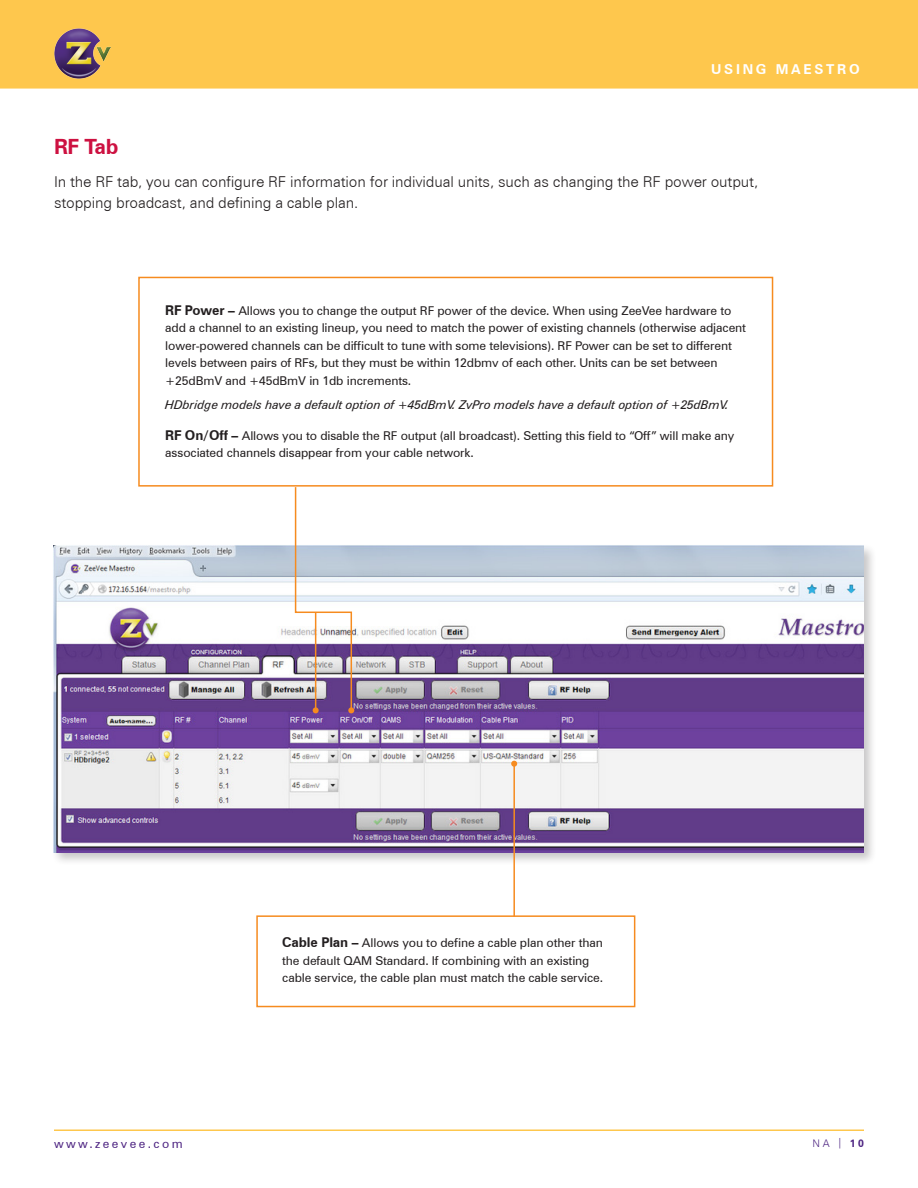
<style>
.page{position:relative;width:918px;height:1188px;background:#fff}
.page>*{position:absolute;margin:0;border:0;box-sizing:border-box;transform-origin:0 0}
.subs_red_app_note_ma{font:700 21px "Zurich BT";color:#cd1141}
._10_over_14_body_app{font:300 15px/21px "Zurich BT";letter-spacing:-.01em;color:#231f20}
.t1{font:700 13.65px "Zurich BT";letter-spacing:.2em;color:#fff}
.call_out_sm{font:12.15px/17.5px "Zurich BT";letter-spacing:-.01em;color:#231f20}
.call_out_sm-2{font:italic 12.15px "Zurich BT";letter-spacing:-.01em;color:#231f20}
.t2{font:12px "Zurich BT";letter-spacing:.2em;color:#4e2582}
.t3{font:300 10.5px "Zurich BT";color:#4e2582}
.s1{font-weight:700;font-size:13.5px}
.s2{font-weight:400}
.s3{font-weight:700}
</style>
<div class="page">
<div style="left:0;top:0;width:918px;height:89px;background:#fec74d"></div>
<hr style="left:54px;top:1130px;width:810px;height:1px;background:#fec74d">
<img style="left:54px;top:29px;width:56px;height:49px">
<div style="left:51px;top:543px;width:826px;height:324px;background:#231f20;opacity:.25"></div>
<img style="left:53px;top:546px;width:810px;height:306px">
<div style="left:256px;top:915px;width:379px;height:92px;border:2px solid #f68b1f"></div>
<hr style="left:513px;top:764px;width:2px;height:152px;background:#f68b1f">
<svg style="left:511px;top:761px;width:6px;height:6px"></svg>
<svg style="left:294px;top:487px;width:60px;height:226px"></svg>
<div style="left:138px;top:277px;width:635px;height:210px;border:2px solid #f68b1f"></div>
<p class="t1" style="left:711px;top:61px;width:150px">USING MAESTRO</p>
<p class="subs_red_app_note_ma" style="left:54px;top:134px;width:66px">RF Tab</p>
<p class="_10_over_14_body_app" style="left:54px;top:171px;width:706px">In the RF tab, you can configure RF information for individual units, such as changing the RF power output, stopping broadcast, and defining a cable plan.</p>
<p class="call_out_sm" style="left:165px;top:302px;width:582px"><span class="s1">RF Power –</span> Allows you to change the output RF power of the device. When using ZeeVee hardware to add a channel to an existing lineup, you need to match the power of existing channels (otherwise adjacent lower-powered channels can be difficult to tune with some televisions). RF Power can be set to different levels between pairs of RFs, but they must be within 12dbmv of each other. Units can be set between +25dBmV and +45dBmV in 1db increments.</p>
<p class="call_out_sm-2" style="left:165px;top:398px;width:565px">HDbridge models have a default option of +45dBmV. ZvPro models have a default option of +25dBmV.</p>
<p class="call_out_sm" style="left:165px;top:426px;width:571px"><span class="s1">RF On/Off –</span> Allows you to disable the RF output (all broadcast). Setting this field to “Off” will make any associated channels disappear from your cable network.</p>
<p class="call_out_sm" style="left:282px;top:934px;width:322px"><span class="s1">Cable Plan –</span> Allows you to define a cable plan other than the default QAM Standard. If combining with an existing cable service, the cable plan must match the cable service.</p>
<p class="t2" style="left:54px;top:1136px;width:130px">www.zeevee.com</p>
<p class="t3" style="left:813px;top:1137px;width:53px">NA <span class="s2">|</span> <span class="s3">10</span></p>
</div>
